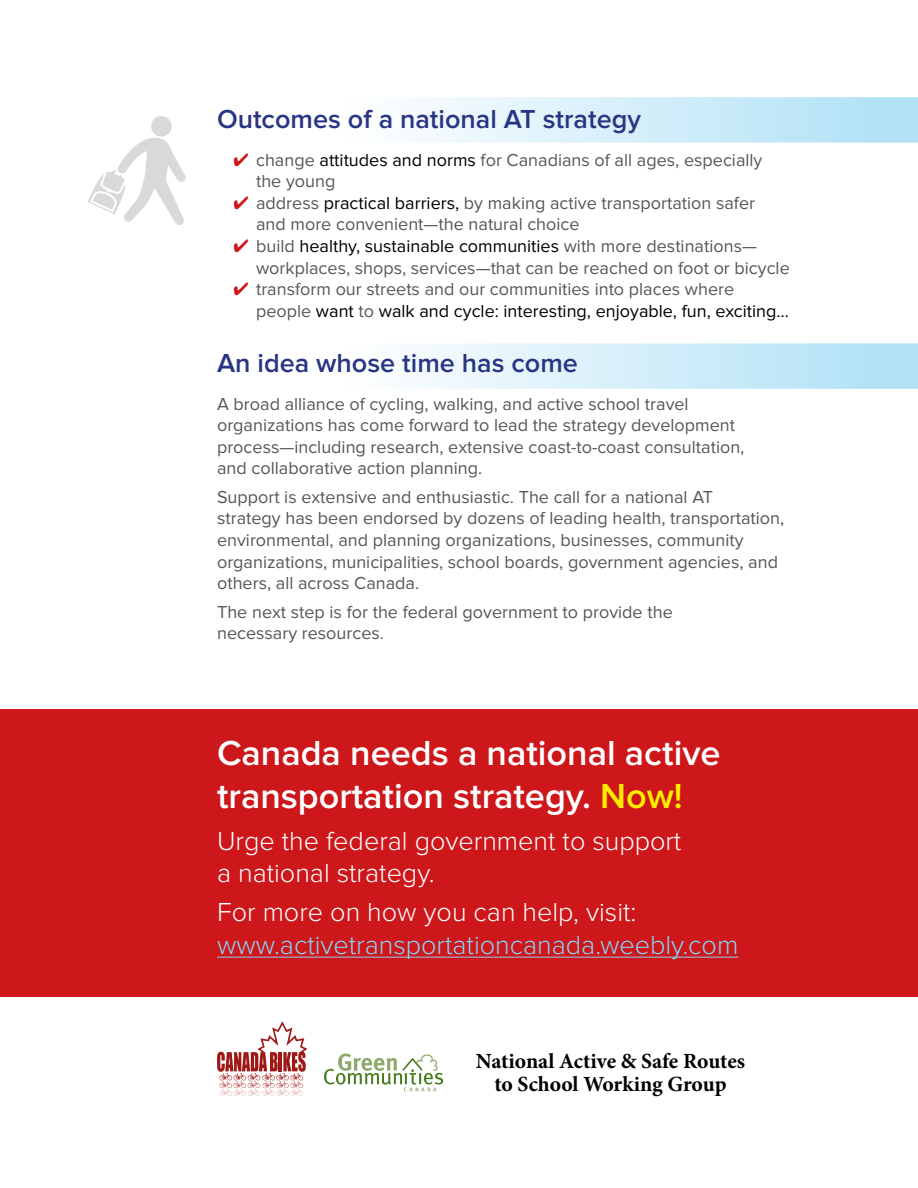
<style>
.page{position:relative;width:918px;height:1188px;background:#fff}
.page>*{position:absolute;margin:0;border:0;box-sizing:border-box;transform-origin:0 0}
.t1{font:600 36px/43.2px "Proxima Nova";color:#fff}
.t2{font:300 27px/32.4px "Proxima Nova";color:#fff}
.t3{font:600 27px "Proxima Nova";color:#283583}
.t4{font:300 27px "Proxima Nova";color:#89d2f6}
.t5{font:700 21.6px/22.8px "Minion Pro";letter-spacing:-.005em;color:#000;text-align:center}
.t6{font:18px/21.6px "Proxima Nova";color:#575756}
.s1{color:#cd171a}
.s2{color:#000}
.s3{color:#ffed00}
</style>
<div class="page">
<svg style="left:417px;top:97px;width:501px;height:46px;background:#d1edf9"></svg>
<svg style="left:417px;top:343px;width:501px;height:46px;background:#d1edf9"></svg>
<div style="left:0;top:710px;width:918px;height:287px;background:#cd171a"></div>
<hr style="left:217px;top:957px;width:521px;height:1px;background:#89d2f6">
<svg style="left:324px;top:1053px;width:119px;height:38px"></svg>
<svg style="left:87px;top:116px;width:99px;height:109px"></svg>
<svg style="left:217px;top:1021px;width:90px;height:75px"></svg>
<h2 class="t3" style="left:217px;top:104px;width:425px">Outcomes of a national AT strategy</h2>
<p class="t6" style="left:256px;top:149px;width:508px;text-indent:-22px"><span class="s1">✔</span> change <span class="s2">attitudes and norms</span> for Canadians of all ages, especially the young</p>
<p class="t6" style="left:256px;top:192px;width:501px;text-indent:-22px"><span class="s1">✔</span> address <span class="s2">practical barriers,</span> by making active transportation safer and more convenient—the natural choice</p>
<p class="t6" style="left:256px;top:236px;width:535px;text-indent:-22px"><span class="s1">✔</span> build <span class="s2">healthy, sustainable communities</span> with more destinations— workplaces, shops, services—that can be reached on foot or bicycle</p>
<p class="t6" style="left:256px;top:279px;width:534px;text-indent:-22px"><span class="s1">✔</span> transform our streets and our communities into places where people <span class="s2">want</span> to <span class="s2">walk and cycle: interesting, enjoyable, fun, exciting…</span></p>
<h2 class="t3" style="left:217px;top:348px;width:362px">An idea whose time has come</h2>
<p class="t6" style="left:217px;top:393px;width:529px">A broad alliance of cycling, walking, and active school travel organizations has come forward to lead the strategy development process—including research, extensive coast-to-coast consultation, and collaborative action planning.</p>
<p class="t6" style="left:217px;top:486px;width:569px">Support is extensive and enthusiastic. The call for a national AT<br>strategy has been endorsed by dozens of leading health, transportation, environmental, and planning organizations, businesses, community organizations, municipalities, school boards, government agencies, and others, all across Canada.</p>
<p class="t6" style="left:217px;top:601px;width:457px">The next step is for the federal government to provide the necessary resources.</p>
<h1 class="t1" style="left:217px;top:732px;width:505px">Canada needs a national active transportation strategy. <span class="s3">Now!</span></h1>
<h2 class="t2" style="left:217px;top:825px;width:466px">Urge the federal government to support a national strategy.</h2>
<h2 class="t2" style="left:217px;top:897px;width:421px">For more on how you can help, visit:</h2>
<h2 class="t4" style="left:217px;top:930px;width:523px">www.activetransportationcanada.weebly.com</h2>
<p class="t5" style="left:476px;top:1050px;width:271px">National Active &amp; Safe Routes to School Working Group</p>
</div>
